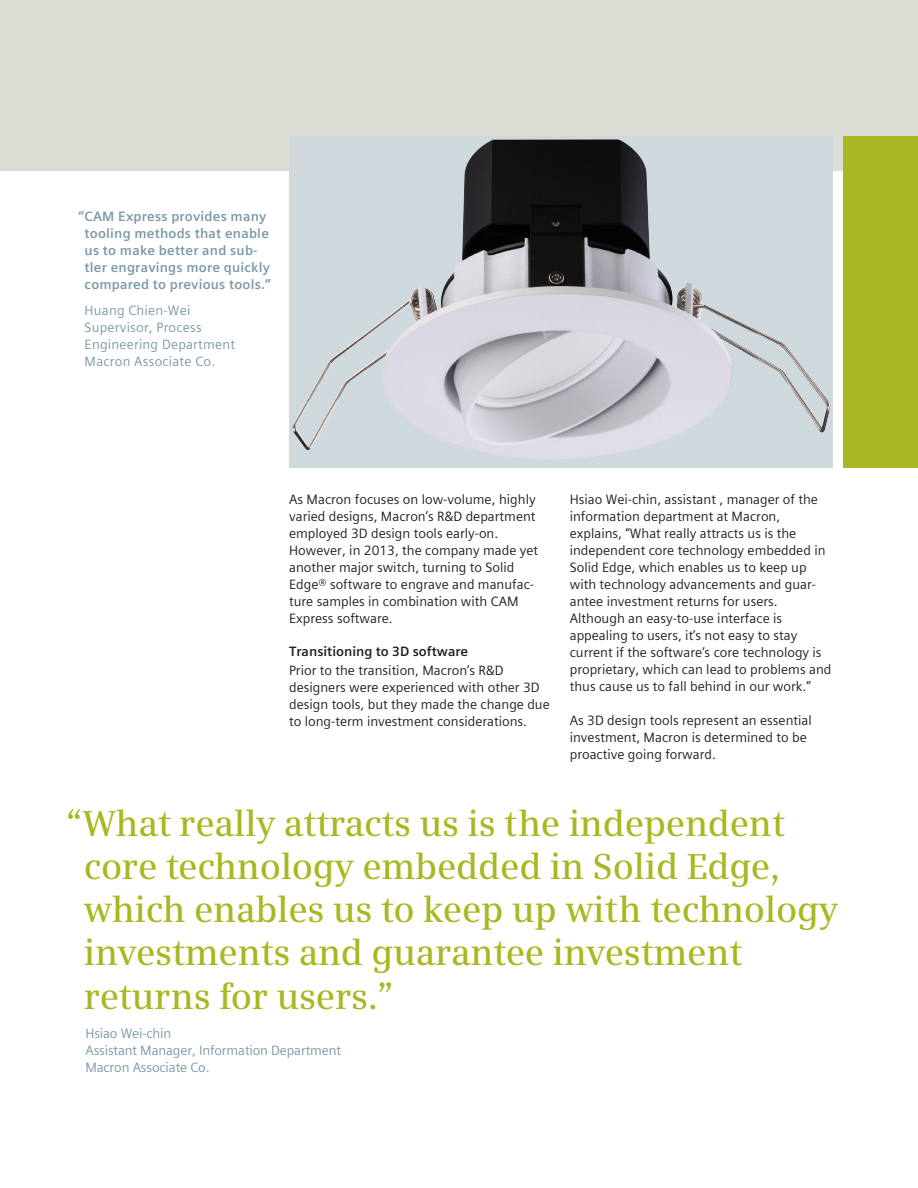
<style>
.page{position:relative;width:918px;height:1188px;background:#fff}
.page>*{position:absolute;margin:0;border:0;box-sizing:border-box;transform-origin:0 0}
.t1{font:600 36px/43.2px "Siemens Serif";letter-spacing:-.01em;color:#a9b720}
.Body_text{font:13.5px/17px "Siemens Sans Global";color:#231f20}
.Quotes{font:700 13.5px/17px "Siemens Sans Global";letter-spacing:.015em;color:#7b99a9;text-align:center}
.Quotes_credit{font:13.5px/17px "Siemens Sans Global";letter-spacing:.015em;color:#7b99a9}
.Quotes_credit-2{font:13.5px/17px "Siemens Sans Global";letter-spacing:-.01em;color:#7b99a9}
.Body_subhead{font:700 13.5px "Siemens Sans Global";color:#231f20}
</style>
<div class="page">
<div style="left:0;top:0;width:918px;height:170px;background:#deddd5"></div>
<img style="left:291px;top:139px;width:542px;height:326px">
<div style="left:843px;top:136px;width:75px;height:331px;background:#a9b720"></div>
<p class="Quotes" style="left:79px;top:208px;width:194px">“CAM Express provides many tooling methods that enable us to make better and sub&shy;tler engravings more quickly compared to previous tools.”</p>
<p class="Quotes_credit" style="left:85px;top:302px;width:152px">Huang Chien-Wei<br>Supervisor, Process<br>Engineering Department<br>Macron Associate Co.</p>
<p class="Body_text" style="left:289px;top:491px;width:251px">As Macron focuses on low-volume, highly varied designs, Macron’s R&amp;D department employed 3D design tools early-on.<br>However, in 2013, the company made yet another major switch, turning to Solid Edge® software to engrave and manufac&shy;ture samples in combination with CAM Express software.</p>
<p class="Body_subhead" style="left:289px;top:641px;width:181px">Transitioning to 3D software</p>
<p class="Body_text" style="left:289px;top:662px;width:262px">Prior to the transition, Macron’s R&amp;D designers were experienced with other 3D design tools, but they made the change due to long-term investment considerations.</p>
<p class="Body_text" style="left:570px;top:491px;width:263px">Hsiao Wei-chin, assistant , manager of the information department at Macron, explains, “What really attracts us is the independent core technology embedded in Solid Edge, which enables us to keep up with technology advancements and guar&shy;antee investment returns for users.<br>Although an easy-to-use interface is appealing to users, it’s not easy to stay current if the software’s core technology is proprietary, which can lead to problems and thus cause us to fall behind in our work.”</p>
<p class="Body_text" style="left:570px;top:712px;width:244px">As 3D design tools represent an essential investment, Macron is determined to be proactive going forward.</p>
<p class="t1" style="left:84px;top:801px;width:756px;text-indent:-18px">“What really attracts us is the independent core technology embedded in Solid Edge, which enables us to keep up with technology investments and guarantee investment returns for users.”</p>
<p class="Quotes_credit-2" style="left:85px;top:1025px;width:257px">Hsiao Wei-chin<br>Assistant Manager, Information Department<br>Macron Associate Co.</p>
</div>
